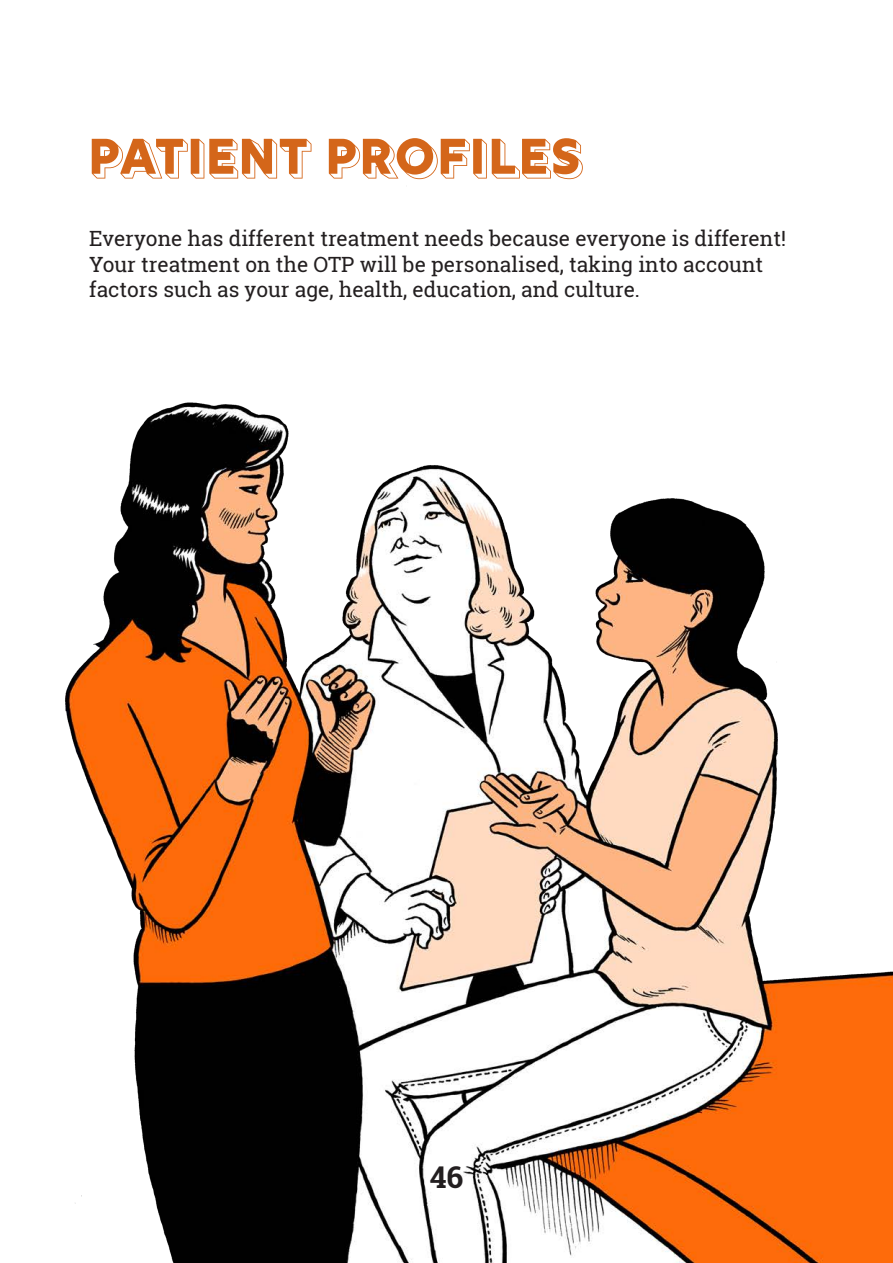
<style>
.page{position:relative;width:893px;height:1263px;background:#fff}
.page>*{position:absolute;margin:0;border:0;box-sizing:border-box;transform-origin:0 0}
.Page_headings1{font:54px "Rig Bold Reverse";color:#d4661a}
.t1{font:700 30px "Roboto Slab";color:#231f20}
.t2{font:21px/25.2px "Roboto Slab";color:#231f20}
</style>
<div class="page">
<img style="left:65px;top:402px;width:828px;height:861px">
<p class="Page_headings1" style="left:89px;top:126px;width:496px">PATIENT PROFILES</p>
<p class="t2" style="left:89px;top:226px;width:698px">Everyone has different treatment needs because everyone is different!<br>Your treatment on the OTP will be personalised, taking into account factors such as your age, health, education, and culture.</p>
<h2 class="t1" style="left:430px;top:1157px;width:35px">46</h2>
</div>
